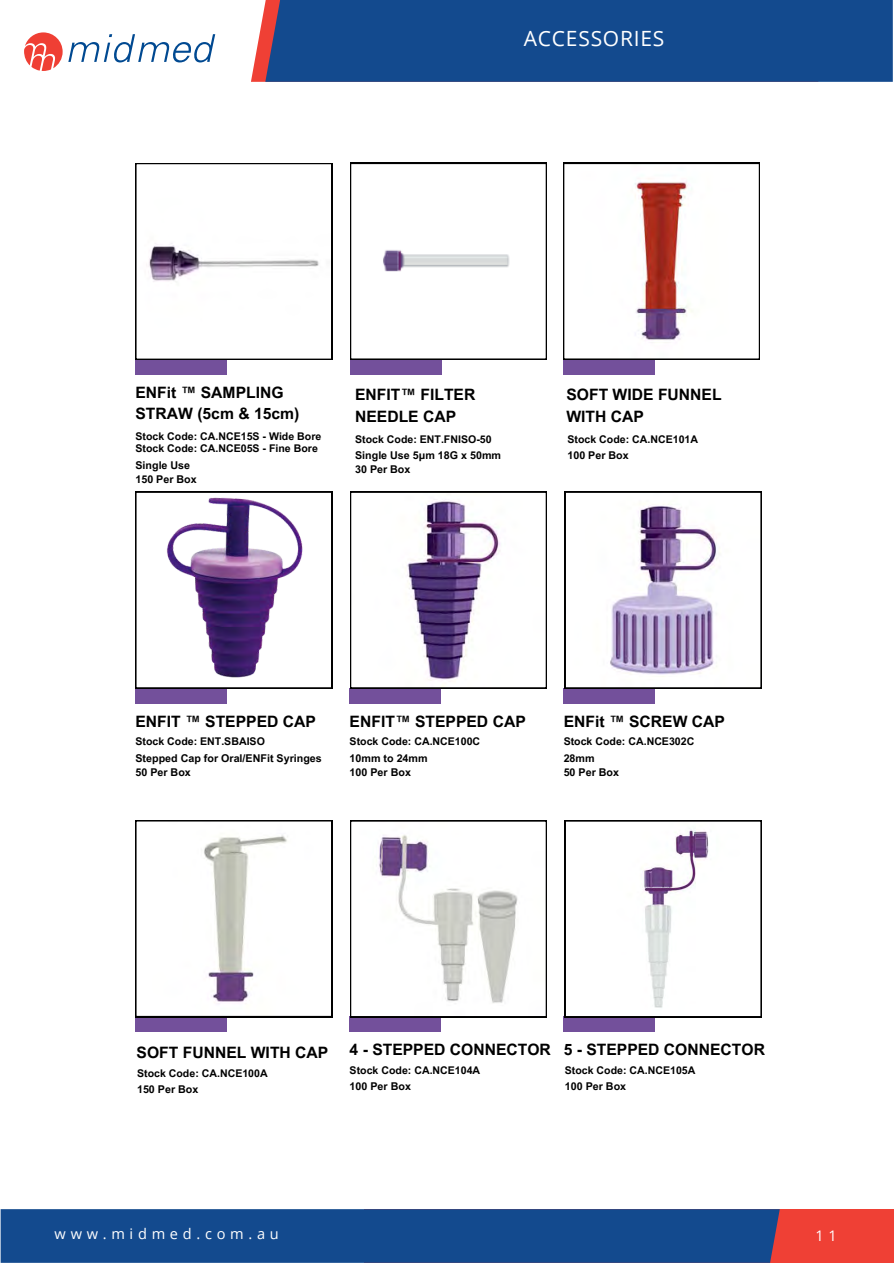
<style>
.page{position:relative;width:894px;height:1264px;background:#fff}
.page>*{position:absolute;margin:0;border:0;box-sizing:border-box;transform-origin:0 0}
.t1{font:21px "Open Sans";letter-spacing:.035em;color:#fff}
.t2{font:700 15.75px/21.3px "Arial MT Pro";color:#000}
.t3{font:14.55px "Open Sans";letter-spacing:.325em;color:#fff}
.t4{font:700 10.65px "Arial MT Pro";color:#000}
</style>
<div class="page">
<div style="left:135px;top:1016px;width:92px;height:15px;background:#73509b"></div>
<div style="left:135px;top:688px;width:92px;height:15px;background:#73509b"></div>
<div style="left:135px;top:359px;width:92px;height:15px;background:#73509b"></div>
<div style="left:349px;top:1016px;width:92px;height:15px;background:#73509b"></div>
<div style="left:349px;top:688px;width:92px;height:15px;background:#73509b"></div>
<div style="left:350px;top:359px;width:91px;height:15px;background:#73509b"></div>
<div style="left:563px;top:1016px;width:91px;height:15px;background:#73509b"></div>
<div style="left:563px;top:688px;width:91px;height:15px;background:#73509b"></div>
<div style="left:563px;top:359px;width:91px;height:15px;background:#73509b"></div>
<svg style="left:135px;top:163px;width:197px;height:197px"></svg>
<svg style="left:563px;top:163px;width:196px;height:196px"></svg>
<svg style="left:135px;top:492px;width:197px;height:196px"></svg>
<svg style="left:135px;top:820px;width:197px;height:197px"></svg>
<svg style="left:350px;top:492px;width:196px;height:196px"></svg>
<svg style="left:350px;top:820px;width:196px;height:197px"></svg>
<svg style="left:564px;top:492px;width:197px;height:196px"></svg>
<svg style="left:564px;top:820px;width:197px;height:197px"></svg>
<div style="left:364px;top:1209px;width:528px;height:53px;background:#ef4035"></div>
<div style="left:1px;top:1209px;width:778px;height:53px;background:#134a8e"></div>
<svg style="left:24px;top:32px;width:191px;height:39px"></svg>
<svg style="left:251px;top:4px;width:14px;height:78px"></svg>
<div style="left:265px;top:0;width:627px;height:82px;background:#134a8e"></div>
<svg style="left:350px;top:163px;width:196px;height:196px"></svg>
<p class="t1" style="left:523px;top:23px;width:142px">ACCESSORIES</p>
<p class="t2" style="left:135px;top:384px;width:165px">ENFit ™️ SAMPLING<br>STRAW (5cm &amp; 15cm)</p>
<p class="t4" style="left:135px;top:432px;width:187px">Stock Code: CA.NCE15S - Wide Bore</p>
<p class="t4" style="left:135px;top:461px;width:56px">Single Use</p>
<h2 class="t4" style="left:135px;top:475px;width:63px">150 Per Box</h2>
<h3 class="t4" style="left:135px;top:444px;width:184px">Stock Code: CA.NCE05S - Fine Bore</h3>
<p class="t2" style="left:355px;top:386px;width:122px">ENFIT™️ FILTER<br>NEEDLE CAP</p>
<p class="t4" style="left:355px;top:435px;width:138px">Stock Code: ENT.FNISO-50</p>
<p class="t4" style="left:355px;top:451px;width:147px">Single Use 5μm 18G x 50mm</p>
<h2 class="t4" style="left:355px;top:465px;width:57px">30 Per Box</h2>
<h2 class="t2" style="left:566px;top:386px;width:157px">SOFT WIDE FUNNEL<br>WITH CAP</h2>
<h2 class="t4" style="left:567px;top:435px;width:132px">Stock Code: CA.NCE101A</h2>
<p class="t4" style="left:567px;top:451px;width:63px">100 Per Box</p>
<p class="t2" style="left:135px;top:712px;width:182px">ENFIT ™️ STEPPED CAP</p>
<p class="t2" style="left:349px;top:712px;width:178px">ENFIT™️ STEPPED CAP</p>
<p class="t2" style="left:563px;top:712px;width:163px">ENFit ™️ SCREW CAP</p>
<p class="t4" style="left:135px;top:737px;width:131px">Stock Code: ENT.SBAISO</p>
<h2 class="t4" style="left:349px;top:737px;width:132px">Stock Code: CA.NCE100C</h2>
<p class="t4" style="left:563px;top:737px;width:132px">Stock Code: CA.NCE302C</p>
<p class="t4" style="left:135px;top:754px;width:188px">Stepped Cap for Oral/ENFit Syringes</p>
<p class="t4" style="left:135px;top:768px;width:57px">50 Per Box</p>
<p class="t4" style="left:349px;top:754px;width:79px">10mm to 24mm</p>
<h2 class="t4" style="left:349px;top:768px;width:63px">100 Per Box</h2>
<p class="t4" style="left:563px;top:754px;width:32px">28mm</p>
<p class="t4" style="left:563px;top:768px;width:57px">50 Per Box</p>
<p class="t2" style="left:136px;top:1043px;width:193px">SOFT FUNNEL WITH CAP</p>
<h4 class="t4" style="left:137px;top:1068px;width:132px">Stock Code: CA.NCE100A</h4>
<p class="t4" style="left:137px;top:1085px;width:63px">150 Per Box</p>
<p class="t2" style="left:349px;top:1040px;width:203px">4 - STEPPED CONNECTOR</p>
<p class="t4" style="left:349px;top:1065px;width:132px">Stock Code: CA.NCE104A</p>
<p class="t4" style="left:349px;top:1082px;width:63px">100 Per Box</p>
<p class="t2" style="left:563px;top:1040px;width:203px">5 - STEPPED CONNECTOR</p>
<p class="t4" style="left:564px;top:1065px;width:132px">Stock Code: CA.NCE105A</p>
<p class="t4" style="left:564px;top:1082px;width:63px">100 Per Box</p>
<p class="t3" style="left:55px;top:1222px;width:226px">www.midmed.com.au</p>
<p class="t3" style="left:815px;top:1225px;width:23px">1 1</p>
</div>
